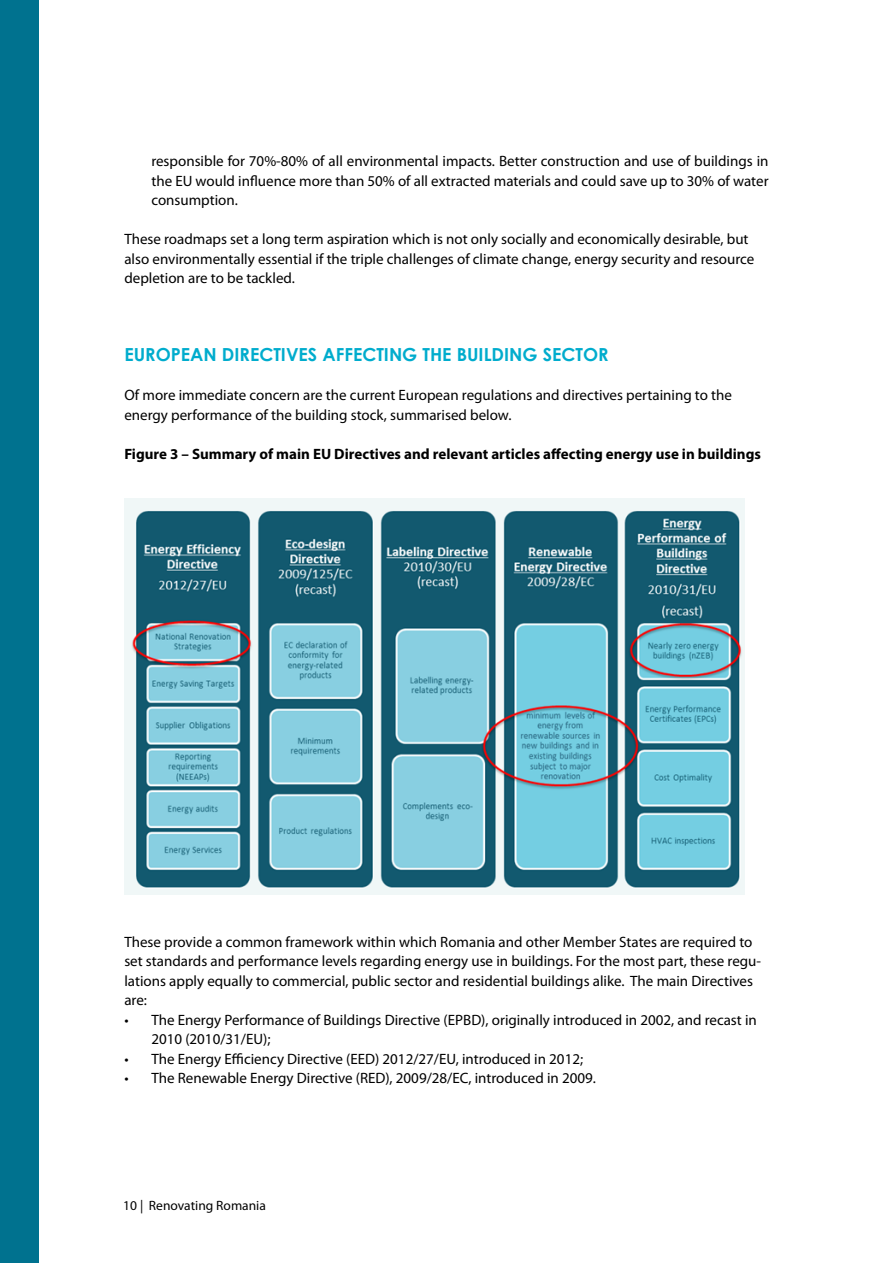
<style>
.page{position:relative;width:893px;height:1263px;background:#fff}
.page>*{position:absolute;margin:0;border:0;box-sizing:border-box;transform-origin:0 0}
.t1{font:700 18px "Century Gothic";color:#00accd}
.t2{font:15px/19.5px "Myriad Pro";color:#000}
.t3{font:700 15px "Myriad Pro";color:#000}
.t4{font:13.5px "Myriad Pro";color:#000}
</style>
<div class="page">
<div style="left:0;top:0;width:38px;height:1263px;background:#00728f"></div>
<img style="left:124px;top:498px;width:620px;height:396px">
<p class="t2" style="left:151px;top:151px;width:619px;text-align:justify">responsible for 70%-80% of all environmental impacts. Better construction and use of buildings in the EU would influence more than 50% of all extracted materials and could save up to 30% of water consumption.</p>
<p class="t2" style="left:124px;top:229px;width:631px">These roadmaps set a long term aspiration which is not only socially and economically desirable, but also environmentally essential if the triple challenges of climate change, energy security and resource depletion are to be tackled.</p>
<p class="t1" style="left:124px;top:341px;width:486px">EUROPEAN DIRECTIVES AFFECTING THE BUILDING SECTOR</p>
<p class="t2" style="left:124px;top:385px;width:609px">Of more immediate concern are the current European regulations and directives pertaining to the energy performance of the building stock, summarised below.</p>
<p class="t3" style="left:124px;top:444px;width:638px">Figure 3 – Summary of main EU Directives and relevant articles affecting energy use in buildings</p>
<p class="t2" style="left:124px;top:931px;width:638px">These provide a common framework within which Romania and other Member States are required to set standards and performance levels regarding energy use in buildings. For the most part, these regu&shy;lations apply equally to commercial, public sector and residential buildings alike. The main Directives are:</p>
<p class="t2" style="left:151px;top:1009px;width:607px;text-indent:-27px">• The Energy Performance of Buildings Directive (EPBD), originally introduced in 2002, and recast in<br>2010 (2010/31/EU);</p>
<p class="t2" style="left:124px;top:1048px;width:460px">• The Energy Efficiency Directive (EED) 2012/27/EU, introduced in 2012;</p>
<p class="t2" style="left:124px;top:1068px;width:473px">• The Renewable Energy Directive (RED), 2009/28/EC, introduced in 2009.</p>
<p class="t4" style="left:123px;top:1197px;width:144px">10 | Renovating Romania</p>
</div>
